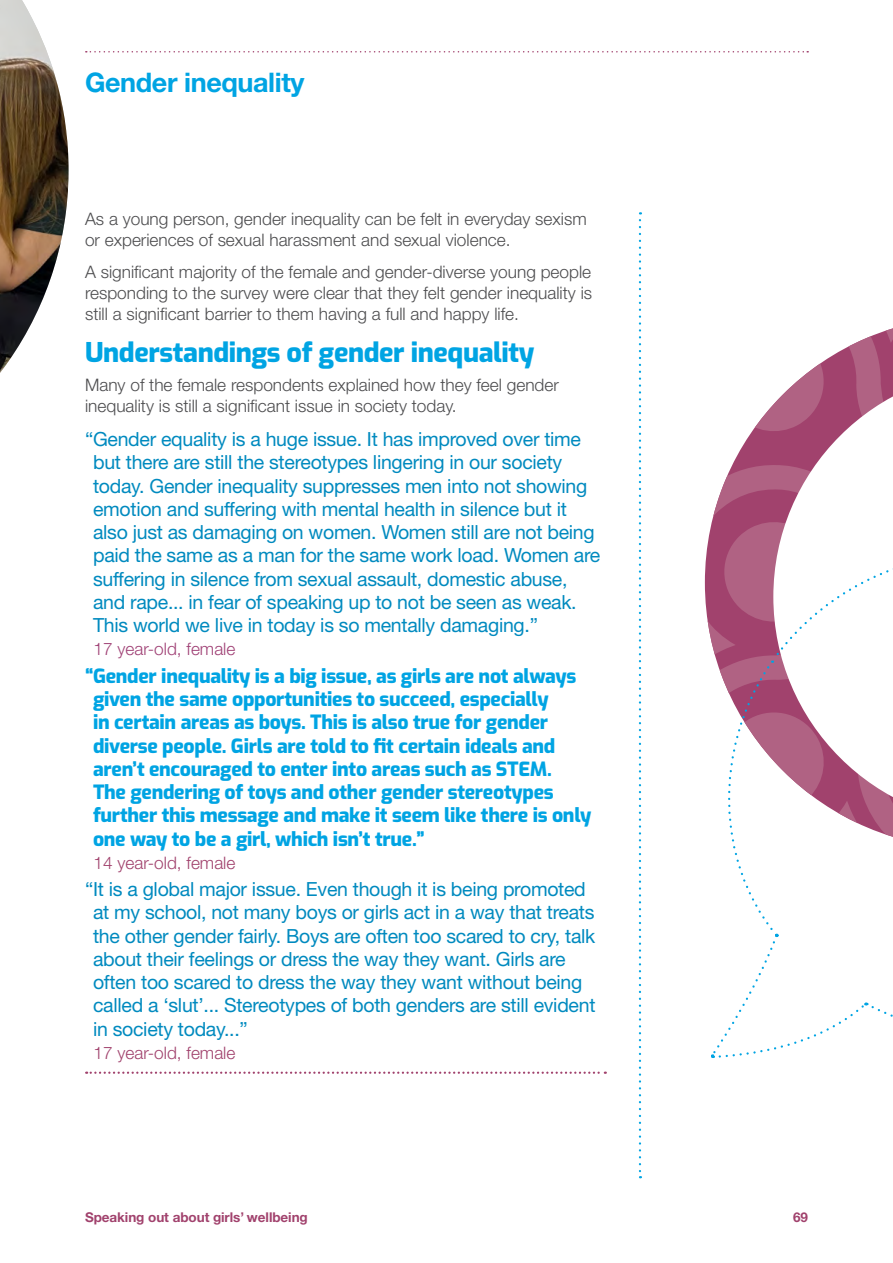
<style>
.page{position:relative;width:893px;height:1263px;background:#fff}
.page>*{position:absolute;margin:0;border:0;box-sizing:border-box;transform-origin:0 0}
.H1_header{font:800 27px "Exo";letter-spacing:-.015em;color:#00a4e3}
.t1{font:700 27px "Helvetica Neue LT Std";letter-spacing:-.015em;color:#00a4e3}
.t2{font:19.5px/23.2px "Helvetica Neue LT Std";letter-spacing:-.015em;color:#008abf}
.t3{font:800 19.5px/23.2px "Exo";letter-spacing:-.015em;color:#00a4e3}
.t4{font:300 17.25px/21px "Helvetica Neue LT Std";color:#4d4d4f}
.t5{font:300 17.25px "Helvetica Neue LT Std";color:#a1426d}
.t6{font:300 17.25px "Helvetica Neue LT Std";color:#a04276}
.t7{font:700 13.5px "Helvetica Neue LT Std";letter-spacing:-.005em;color:#a1426d}
</style>
<div class="page">
<svg style="left:0;top:0;width:69px;height:373px"></svg>
<svg style="left:86px;top:1071px;width:520px;height:3px"></svg>
<svg style="left:639px;top:220px;width:2px;height:958px"></svg>
<svg style="left:705px;top:328px;width:188px;height:730px"></svg>
<svg style="left:86px;top:51px;width:722px;height:2px"></svg>
<p class="t1" style="left:85px;top:65px;width:221px">Gender inequality</p>
<p class="t4" style="left:85px;top:208px;width:503px">As a young person, gender inequality can be felt in everyday sexism or experiences of sexual harassment and sexual violence.</p>
<p class="t4" style="left:85px;top:261px;width:509px;text-align:justify">A significant majority of the female and gender-diverse young people responding to the survey were clear that they felt gender inequality is still a significant barrier to them having a full and happy life.</p>
<p class="H1_header" style="left:85px;top:332px;width:451px">Understandings of gender inequality</p>
<p class="t4" style="left:85px;top:374px;width:475px">Many of the female respondents explained how they feel gender inequality is still a significant issue in society today.</p>
<p class="t2" style="left:93px;top:427px;width:509px;text-indent:-8px">“Gender equality is a huge issue. It has improved over time but there are still the stereotypes lingering in our society today. Gender inequality suppresses men into not showing emotion and suffering with mental health in silence but it also just as damaging on women. Women still are not being paid the same as a man for the same work load. Women are suffering in silence from sexual assault, domestic abuse, and rape... in fear of speaking up to not be seen as weak.<br>This world we live in today is so mentally damaging.”</p>
<p class="t6" style="left:94px;top:639px;width:143px">17 year-old, female</p>
<p class="t3" style="left:93px;top:663px;width:500px;text-indent:-8px">“Gender inequality is a big issue, as girls are not always given the same opportunities to succeed, especially<br>in certain areas as boys. This is also true for gender diverse people. Girls are told to fit certain ideals and aren’t encouraged to enter into areas such as STEM.<br>The gendering of toys and other gender stereotypes further this message and make it seem like there is only one way to be a girl, which isn’t true.”</p>
<p class="t5" style="left:94px;top:852px;width:143px">14 year-old, female</p>
<p class="t2" style="left:93px;top:877px;width:504px;text-indent:-8px">“It is a global major issue. Even though it is being promoted at my school, not many boys or girls act in a way that treats the other gender fairly. Boys are often too scared to cry, talk about their feelings or dress the way they want. Girls are often too scared to dress the way they want without being called a ‘slut’... Stereotypes of both genders are still evident in society today...”</p>
<p class="t5" style="left:94px;top:1042px;width:143px">17 year-old, female</p>
<p class="t7" style="left:85px;top:1208px;width:224px">Speaking out about girls’ wellbeing</p>
<p class="t7" style="left:793px;top:1208px;width:16px">69</p>
</div>
